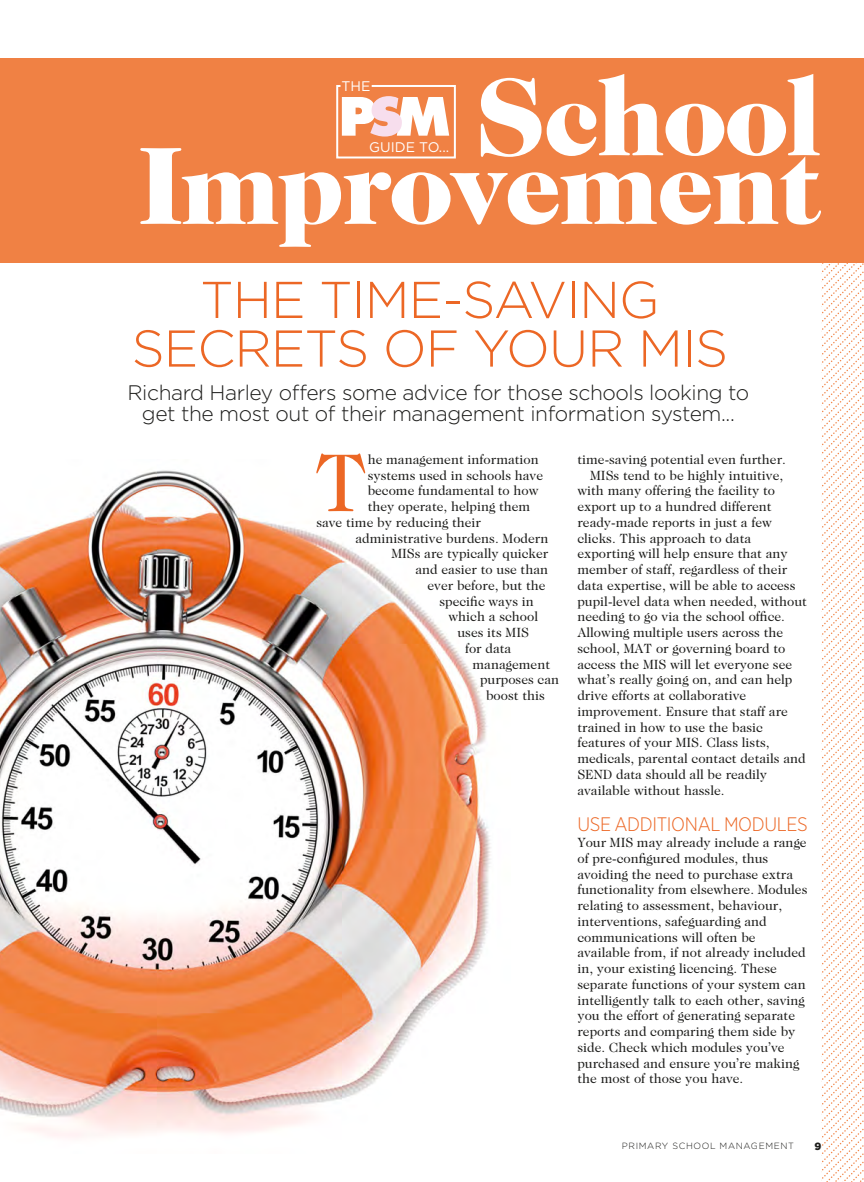
<style>
.page{position:relative;width:864px;height:1182px;background:#fff}
.page>*{position:absolute;margin:0;border:0;box-sizing:border-box;transform-origin:0 0}
.t1{font:900 111.3px "Caslon Two Twenty Four";letter-spacing:-.02em;color:#fff}
.t2{font:82.95px "Caslon Two Twenty Four";color:#ec6725}
.t3{font:300 51.75px/48.6px "Gotham";letter-spacing:-.02em;color:#ec6725;text-align:center}
.t4{font:300 21px/21px "Gotham";letter-spacing:-.02em;color:#1d1d1b;text-align:center}
.t5{font:300 19.5px "Gotham Narrow";letter-spacing:-.02em;color:#ec6725}
.t6{font:13.95px "Gotham";color:#fff}
.t7{font:13.5px/15.8px "Caslon Two Twenty Four";color:#1d1d1b}
.t8{font:900 10.5px "Gotham";color:#1d1d1b}
.t9{font:300 9px "Gotham";letter-spacing:.07em;color:#1d1d1b}
</style>
<div class="page">
<img style="left:0;top:470px;width:491px;height:667px">
<div style="left:0;top:58px;width:863px;height:204px;background:#f08144"></div>
<svg style="left:336px;top:85px;width:120px;height:74px"></svg>
<svg style="left:821px;top:264px;width:43px;height:918px"></svg>
<h1 class="t1" style="left:473px;top:52px;width:349px">School</h1>
<p class="t6" style="left:341px;top:77px;width:30px">THE</p>
<p class="t6" style="left:369px;top:139px;width:81px">GUIDE TO...</p>
<h1 class="t1" style="left:138px;top:121px;width:684px">Improvement</h1>
<h3 class="t3" style="left:131px;top:274px;width:597px">THE TIME-SAVING<br>SECRETS OF YOUR MIS</h3>
<h3 class="t4" style="left:127px;top:381px;width:623px">Richard Harley offers some advice for those schools looking to get the most out of their management information system...</h3>
<h2 class="t2" style="left:314px;top:435px;width:55px">T</h2>
<p class="t7" style="left:367px;top:451px;width:173px">he management information</p>
<p class="t7" style="left:577px;top:451px;width:210px">time-saving potential even further.</p>
<p class="t7" style="left:590px;top:467px;width:194px">MISs tend to be highly intuitive,</p>
<p class="t7" style="left:577px;top:483px;width:199px">with many offering the facility to</p>
<p class="t7" style="left:577px;top:499px;width:196px">export up to a hundred different</p>
<p class="t7" style="left:577px;top:514px;width:196px">ready-made reports in just a few</p>
<p class="t7" style="left:577px;top:530px;width:175px">clicks. This approach to data</p>
<p class="t7" style="left:577px;top:546px;width:212px">exporting will help ensure that any</p>
<p class="t7" style="left:577px;top:562px;width:211px">member of staff, regardless of their</p>
<p class="t7" style="left:577px;top:577px;width:219px">data expertise, will be able to access</p>
<p class="t7" style="left:577px;top:593px;width:231px">pupil-level data when needed, without</p>
<p class="t7" style="left:577px;top:609px;width:209px">needing to go via the school office.</p>
<p class="t7" style="left:577px;top:625px;width:207px">Allowing multiple users across the</p>
<p class="t7" style="left:577px;top:640px;width:209px">school, MAT or governing board to</p>
<p class="t7" style="left:577px;top:656px;width:216px">access the MIS will let everyone see</p>
<p class="t7" style="left:577px;top:672px;width:216px">what’s really going on, and can help</p>
<p class="t7" style="left:577px;top:688px;width:170px">drive efforts at collaborative</p>
<p class="t7" style="left:577px;top:703px;width:212px">improvement. Ensure that staff are</p>
<p class="t7" style="left:577px;top:719px;width:187px">trained in how to use the basic</p>
<p class="t7" style="left:577px;top:735px;width:194px">features of your MIS. Class lists,</p>
<p class="t7" style="left:577px;top:751px;width:230px">medicals, parental contact details and</p>
<p class="t7" style="left:577px;top:766px;width:191px">SEND data should all be readily</p>
<p class="t7" style="left:577px;top:782px;width:149px">available without hassle.</p>
<h3 class="t5" style="left:577px;top:812px;width:232px">USE ADDITIONAL MODULES</h3>
<p class="t7" style="left:577px;top:834px;width:231px">Your MIS may already include a range of pre-configured modules, thus avoiding the need to purchase extra functionality from elsewhere. Modules relating to assessment, behaviour, interventions, safeguarding and communications will often be available from, if not already included in, your existing licencing. These separate functions of your system can intelligently talk to each other, saving you the effort of generating separate reports and comparing them side by side. Check which modules you’ve purchased and ensure you’re making the most of those you have.</p>
<p class="t7" style="left:367px;top:467px;width:177px">systems used in schools have</p>
<p class="t7" style="left:367px;top:483px;width:172px">become fundamental to how</p>
<p class="t7" style="left:367px;top:498px;width:164px">they operate, helping them</p>
<p class="t7" style="left:316px;top:514px;width:166px">save time by reducing their</p>
<p class="t7" style="left:355px;top:530px;width:194px">administrative burdens. Modern</p>
<p class="t7" style="left:391px;top:546px;width:158px">MISs are typically quicker</p>
<p class="t7" style="left:415px;top:561px;width:134px">and easier to use than</p>
<p class="t7" style="left:427px;top:577px;width:120px">ever before, but the</p>
<p class="t7" style="left:439px;top:593px;width:96px">specific ways in</p>
<p class="t7" style="left:448px;top:609px;width:91px">which a school</p>
<p class="t7" style="left:457px;top:625px;width:73px">uses its MIS</p>
<p class="t7" style="left:465px;top:640px;width:48px">for data</p>
<p class="t7" style="left:472px;top:656px;width:79px">management</p>
<p class="t7" style="left:480px;top:672px;width:81px">purposes can</p>
<p class="t7" style="left:486px;top:688px;width:60px">boost this</p>
<p class="t9" style="left:621px;top:1141px;width:173px">PRIMARY SCHOOL MANAGEMENT</p>
<p class="t8" style="left:814px;top:1139px;width:8px">9</p>
</div>
